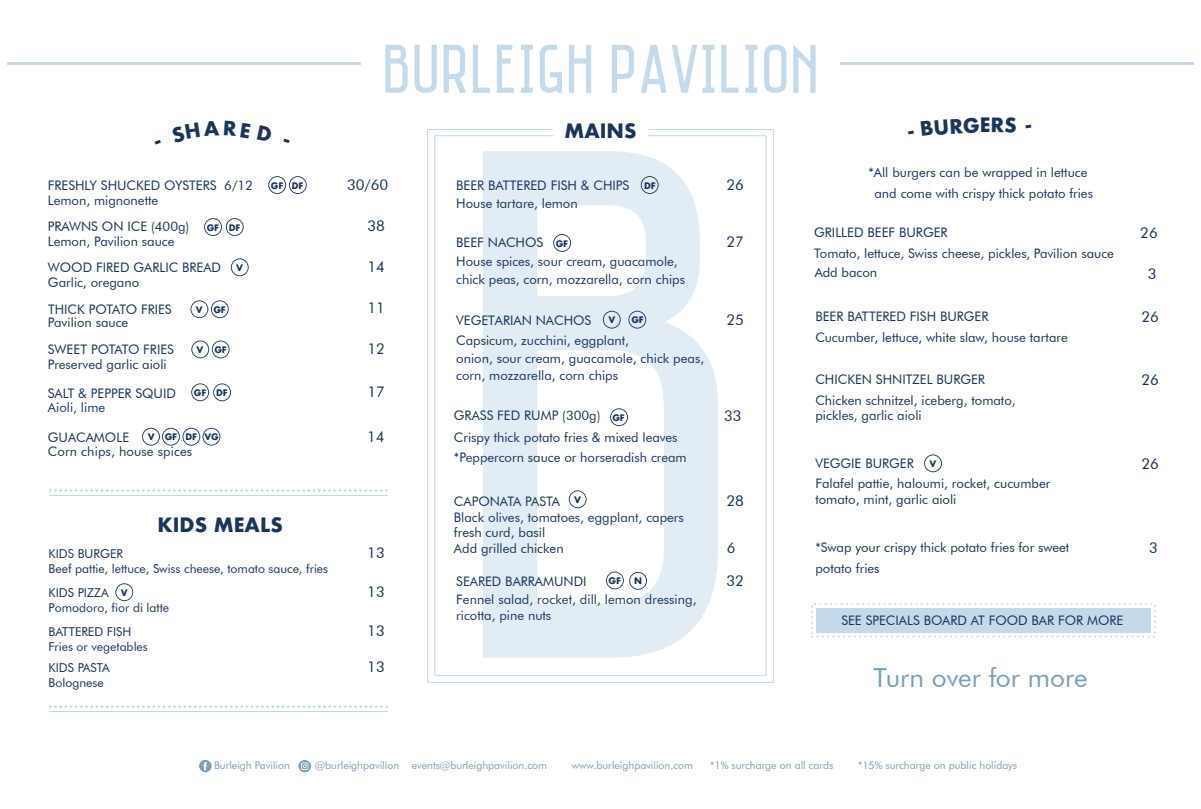
<style>
.page{position:relative;width:1201px;height:809px;background:#fff}
.page>*{position:absolute;margin:0;border:0;box-sizing:border-box;transform-origin:0 0}
.t1{font:26.25px "Futura BT";color:#7b9fb4}
.t2{font:700 19.25px "Futura";color:#1a345d}
.t3{font:14.88px "Futura BT";color:#1a345d}
.t4{font:13.12px/14.9px "Futura BT";color:#1a345d}
.t5{font:13.12px/15.8px "Futura BT";color:#18355e}
.t6{font:12.25px/14.7px "Futura BT";color:#1a345d}
.t7{font:10.5px "Futura BT";color:#7b9fb4}
.t8{font:700 8.75px "Futura";letter-spacing:-.025em;color:#1a345d}
</style>
<div class="page">
<svg style="left:298px;top:760px;width:13px;height:12px"></svg>
<svg style="left:199px;top:759px;width:12px;height:13px"></svg>
<svg style="left:385px;top:45px;width:23px;height:48px"></svg>
<svg style="left:414px;top:45px;width:23px;height:48px"></svg>
<svg style="left:444px;top:45px;width:22px;height:48px"></svg>
<svg style="left:473px;top:45px;width:17px;height:48px"></svg>
<svg style="left:497px;top:45px;width:17px;height:48px"></svg>
<svg style="left:521px;top:45px;width:12px;height:48px"></svg>
<svg style="left:540px;top:45px;width:22px;height:48px"></svg>
<svg style="left:569px;top:45px;width:22px;height:48px"></svg>
<svg style="left:612px;top:45px;width:22px;height:48px"></svg>
<svg style="left:641px;top:45px;width:73px;height:48px"></svg>
<svg style="left:721px;top:45px;width:17px;height:48px"></svg>
<svg style="left:745px;top:45px;width:12px;height:48px"></svg>
<svg style="left:764px;top:45px;width:22px;height:48px"></svg>
<svg style="left:793px;top:45px;width:22px;height:48px"></svg>
<hr style="left:7px;top:62px;width:353px;height:3px;background:#c4daea">
<hr style="left:840px;top:62px;width:353px;height:3px;background:#c4daea">
<svg style="left:190px;top:300px;width:39px;height:18px"></svg>
<svg style="left:142px;top:428px;width:78px;height:17px"></svg>
<svg style="left:191px;top:340px;width:38px;height:18px"></svg>
<svg style="left:924px;top:454px;width:18px;height:18px"></svg>
<svg style="left:427px;top:129px;width:347px;height:554px"></svg>
<svg style="left:434px;top:135px;width:333px;height:541px"></svg>
<svg style="left:49px;top:489px;width:339px;height:3px"></svg>
<hr style="left:49px;top:495px;width:339px;height:1px;background:#c4daea">
<svg style="left:49px;top:705px;width:339px;height:3px"></svg>
<hr style="left:49px;top:711px;width:338px;height:1px;background:#c4daea">
<svg style="left:610px;top:408px;width:18px;height:18px"></svg>
<svg style="left:553px;top:234px;width:18px;height:18px"></svg>
<svg style="left:606px;top:571px;width:41px;height:18px"></svg>
<svg style="left:268px;top:176px;width:39px;height:18px"></svg>
<svg style="left:204px;top:218px;width:40px;height:18px"></svg>
<svg style="left:231px;top:258px;width:18px;height:18px"></svg>
<svg style="left:191px;top:383px;width:40px;height:18px"></svg>
<svg style="left:641px;top:176px;width:17px;height:18px"></svg>
<svg style="left:115px;top:583px;width:18px;height:18px"></svg>
<svg style="left:603px;top:311px;width:17px;height:17px"></svg>
<svg style="left:628px;top:311px;width:18px;height:17px"></svg>
<div style="left:816px;top:608px;width:334px;height:24px;background:#c4daea"></div>
<div style="left:811px;top:603px;width:345px;height:34px;border:2px dashed #c4daea"></div>
<svg style="left:569px;top:490px;width:17px;height:18px"></svg>
<p class="t4" style="left:48px;top:178px;width:207px">FRESHLY SHUCKED OYSTERS 6/12<br>Lemon, mignonette</p>
<p class="t8" style="left:271px;top:179px;width:34px">GF DF</p>
<p class="t3" style="left:347px;top:176px;width:43px">30/60</p>
<p class="t4" style="left:48px;top:219px;width:143px">PRAWNS ON ICE (400g)<br>Lemon, Pavilion sauce</p>
<p class="t8" style="left:207px;top:221px;width:35px">GF DF</p>
<p class="t3" style="left:367px;top:217px;width:19px">38</p>
<p class="t4" style="left:48px;top:260px;width:175px">WOOD FIRED GARLIC BREAD<br>Garlic, oregano</p>
<p class="t8" style="left:236px;top:261px;width:8px">V</p>
<p class="t3" style="left:367px;top:258px;width:19px">14</p>
<p class="t4" style="left:48px;top:302px;width:125px;line-height:13.6px">THICK POTATO FRIES<br>Pavilion sauce</p>
<p class="t8" style="left:196px;top:303px;width:32px">V GF</p>
<p class="t3" style="left:367px;top:298px;width:19px">11</p>
<p class="t4" style="left:48px;top:342px;width:128px">SWEET POTATO FRIES<br>Preserved garlic aioli</p>
<p class="t8" style="left:197px;top:343px;width:32px">V GF</p>
<p class="t3" style="left:367px;top:339px;width:19px">12</p>
<p class="t4" style="left:48px;top:385px;width:130px">SALT &amp; PEPPER SQUID<br>Aioli, lime</p>
<p class="t8" style="left:194px;top:386px;width:35px">GF DF</p>
<p class="t3" style="left:367px;top:383px;width:19px">17</p>
<p class="t8" style="left:148px;top:431px;width:72px">V GF DF VG</p>
<p class="t3" style="left:367px;top:427px;width:19px">14</p>
<p class="t4" style="left:48px;top:429px;width:146px">GUACAMOLE<br>Corn chips, house spices</p>
<h2 class="t2" style="left:157px;top:511px;width:127px">KIDS MEALS</h2>
<p class="t6" style="left:49px;top:546px;width:281px">KIDS BURGER<br>Beef pattie, lettuce, Swiss cheese, tomato sauce, fries</p>
<p class="t6" style="left:49px;top:585px;width:122px">KIDS PIZZA<br>Pomodoro, fior di latte</p>
<p class="t6" style="left:49px;top:624px;width:101px">BATTERED FISH<br>Fries or vegetables</p>
<p class="t6" style="left:49px;top:660px;width:63px">KIDS PASTA<br>Bolognese</p>
<p class="t8" style="left:121px;top:586px;width:8px">V</p>
<p class="t3" style="left:367px;top:544px;width:19px">13</p>
<p class="t3" style="left:367px;top:582px;width:19px">13</p>
<p class="t3" style="left:367px;top:621px;width:19px">13</p>
<p class="t3" style="left:367px;top:658px;width:19px">13</p>
<h2 class="t2" style="left:564px;top:117px;width:74px">MAINS</h2>
<p class="t4" style="left:456px;top:176px;width:175px;line-height:17.9px">BEER BATTERED FISH &amp; CHIPS<br>House tartare, lemon</p>
<p class="t8" style="left:644px;top:179px;width:13px">DF</p>
<p class="t3" style="left:726px;top:175px;width:19px">26</p>
<p class="t8" style="left:556px;top:237px;width:14px">GF</p>
<p class="t3" style="left:726px;top:233px;width:19px">27</p>
<p class="t4" style="left:456px;top:233px;width:230px;line-height:18.4px">BEEF NACHOS<br>House spices, sour cream, guacamole, chick peas, corn, mozzarella, corn chips</p>
<p class="t8" style="left:608px;top:314px;width:8px">V</p>
<p class="t8" style="left:631px;top:314px;width:14px">GF</p>
<p class="t3" style="left:726px;top:310px;width:19px">25</p>
<p class="t4" style="left:456px;top:310px;width:174px;line-height:20.6px">VEGETARIAN NACHOS<br>Capsicum, zucchini, eggplant,</p>
<p class="t4" style="left:456px;top:349px;width:249px;line-height:17.5px">onion, sour cream, guacamole, chick peas, corn, mozzarella, corn chips</p>
<p class="t8" style="left:612px;top:411px;width:14px">GF</p>
<p class="t3" style="left:724px;top:406px;width:19px">33</p>
<p class="t4" style="left:454px;top:404px;width:225px;line-height:22.3px">GRASS FED RUMP (300g)<br>Crispy thick potato fries &amp; mixed leaves</p>
<p class="t4" style="left:454px;top:450px;width:234px">*Peppercorn sauce or horseradish cream</p>
<p class="t5" style="left:454px;top:493px;width:231px">CAPONATA PASTA<br>Black olives, tomatoes, eggplant, capers fresh curd, basil<br>Add grilled chicken</p>
<p class="t8" style="left:574px;top:493px;width:8px">V</p>
<p class="t3" style="left:726px;top:491px;width:19px">28</p>
<p class="t3" style="left:726px;top:538px;width:10px">6</p>
<p class="t8" style="left:608px;top:574px;width:14px">GF</p>
<p class="t3" style="left:726px;top:572px;width:19px">32</p>
<p class="t4" style="left:456px;top:572px;width:242px;line-height:17.9px">SEARED BARRAMUNDI<br>Fennel salad, rocket, dill, lemon dressing,</p>
<p class="t4" style="left:456px;top:607px;width:96px">ricotta, pine nuts</p>
<p class="t8" style="left:634px;top:575px;width:9px">N</p>
<h2 class="t2" style="left:979px;top:111px;width:13px">E</h2>
<p class="t4" style="left:868px;top:162px;width:226px;line-height:21px;text-align:center">*All burgers can be wrapped in lettuce and come with crispy thick potato fries</p>
<p class="t4" style="left:814px;top:221px;width:301px;line-height:21px">GRILLED BEEF BURGER<br>Tomato, lettuce, Swiss cheese, pickles, Pavilion sauce</p>
<p class="t4" style="left:814px;top:265px;width:64px">Add bacon</p>
<p class="t4" style="left:815px;top:305px;width:254px;line-height:21px">BEER BATTERED FISH BURGER<br>Cucumber, lettuce, white slaw, house tartare</p>
<p class="t4" style="left:815px;top:371px;width:171px">CHICKEN SHNITZEL BURGER</p>
<p class="t4" style="left:815px;top:393px;width:202px">Chicken schnitzel, iceberg, tomato, pickles, garlic aioli</p>
<p class="t4" style="left:815px;top:455px;width:100px">VEGGIE BURGER</p>
<p class="t8" style="left:929px;top:457px;width:8px">V</p>
<p class="t5" style="left:815px;top:476px;width:236px">Falafel pattie, haloumi, rocket, cucumber tomato, mint, garlic aioli</p>
<p class="t4" style="left:815px;top:536px;width:255px;line-height:21px">*Swap your crispy thick potato fries for sweet potato fries</p>
<p class="t5" style="left:841px;top:612px;width:283px">SEE SPECIALS BOARD AT FOOD BAR FOR MORE</p>
<h1 class="t1" style="left:873px;top:661px;width:215px">Turn over for more</h1>
<p class="t3" style="left:1140px;top:223px;width:19px">26</p>
<p class="t3" style="left:1147px;top:265px;width:10px">3</p>
<p class="t3" style="left:1141px;top:307px;width:19px">26</p>
<p class="t3" style="left:1141px;top:370px;width:19px">26</p>
<p class="t3" style="left:1141px;top:454px;width:19px">26</p>
<p class="t3" style="left:1149px;top:538px;width:10px">3</p>
<p class="t7" style="left:214px;top:759px;width:77px">Burleigh Pavilion</p>
<p class="t7" style="left:315px;top:759px;width:234px">@burleighpavilion events@burleighpavilion.com</p>
<p class="t7" style="left:572px;top:759px;width:123px">www.burleighpavilion.com</p>
<p class="t7" style="left:710px;top:759px;width:125px">*1% surcharge on all cards</p>
<p class="t7" style="left:858px;top:759px;width:161px">*15% surcharge on public holidays</p>
</div>
